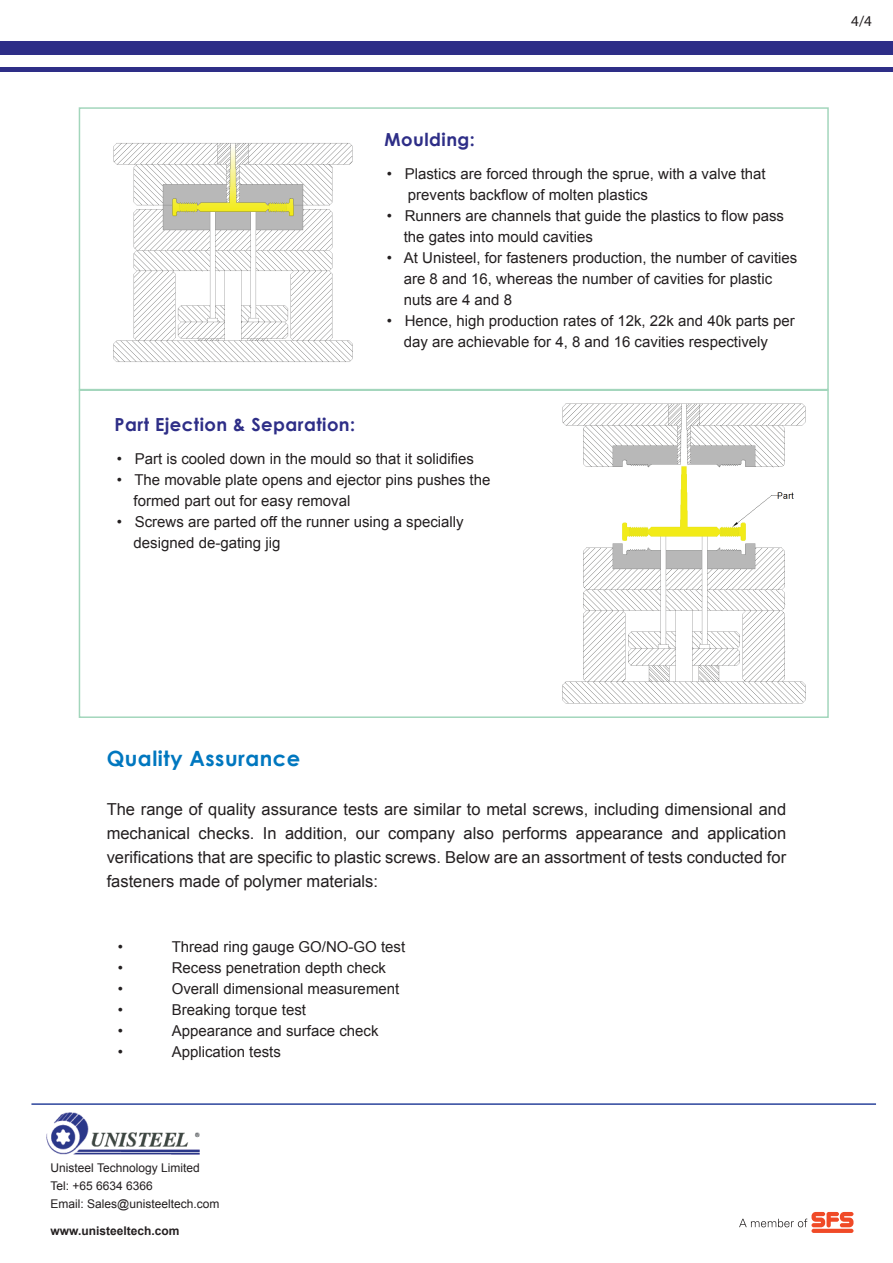
<style>
.page{position:relative;width:893px;height:1263px;background:#fff}
.page>*{position:absolute;margin:0;border:0;box-sizing:border-box;transform-origin:0 0}
.t1{font:700 21px "Century Gothic";letter-spacing:.025em;color:#0077bf}
.t2{font:700 18px "Century Gothic";letter-spacing:.025em;color:#2e2e87}
.t3{font:16.5px/24px "Arial";color:#231f20;text-align:justify}
.t4{font:15px/21px "Arial";color:#231f20}
.t5{font:15px "Myriad Pro";color:#231f20}
.t6{font:12px/18px "Arial";color:#231f20}
.t7{font:700 12px "Arial";color:#231f20}
</style>
<div class="page">
<div style="left:0;top:41px;width:893px;height:31px;background:#2e2e87"></div>
<div style="left:0;top:55px;width:893px;height:12px;background:#fff"></div>
<img style="left:46px;top:1112px;width:154px;height:43px">
<hr style="left:31px;top:1103px;width:845px;height:2px;background:#2c449c">
<hr style="left:811px;top:1229px;width:42px;height:4px;background:#f04a27;border-radius:2px">
<svg style="left:739px;top:1212px;width:114px;height:15px"></svg>
<img style="left:562px;top:403px;width:244px;height:301px">
<img style="left:113px;top:143px;width:240px;height:219px">
<div style="left:79px;top:389px;width:750px;height:329px;border:2px solid #a3d6bc"></div>
<div style="left:79px;top:107px;width:750px;height:283px;border:2px solid #a3d6bc"></div>
<p class="t2" style="left:385px;top:126px;width:92px">Moulding:</p>
<p class="t4" style="left:408px;top:164px;width:359px;text-indent:-21px">• Plastics are forced through the sprue, with a valve that prevents backflow of molten plastics</p>
<p class="t4" style="left:404px;top:206px;width:382px;text-indent:-17px">• Runners are channels that guide the plastics to flow pass the gates into mould cavities</p>
<p class="t4" style="left:404px;top:248px;width:395px;text-indent:-17px">• At Unisteel, for fasteners production, the number of cavities are 8 and 16, whereas the number of cavities for plastic nuts are 4 and 8</p>
<p class="t4" style="left:404px;top:311px;width:393px;text-indent:-17px">• Hence, high production rates of 12k, 22k and 40k parts per day are achievable for 4, 8 and 16 cavities respectively</p>
<p class="t2" style="left:115px;top:410px;width:242px">Part Ejection &amp; Separation:</p>
<p class="t4" style="left:117px;top:448px;width:359px">• Part is cooled down in the mould so that it solidifies</p>
<p class="t4" style="left:134px;top:469px;width:358px;text-indent:-17px">• The movable plate opens and ejector pins pushes the formed part out for easy removal</p>
<p class="t4" style="left:134px;top:511px;width:332px;text-indent:-17px">• Screws are parted off the runner using a specially designed de-gating jig</p>
<p class="t5" style="left:851px;top:12px;width:22px">4/4</p>
<h1 class="t1" style="left:107px;top:743px;width:195px">Quality Assurance</h1>
<p class="t3" style="left:107px;top:797px;width:681px">The range of quality assurance tests are similar to metal screws, including dimensional and mechanical checks. In addition, our company also performs appearance and application verifications that are specific to plastic screws. Below are an assortment of tests conducted for fasteners made of polymer materials:</p>
<p class="t4" style="left:118px;top:937px;width:7px">•</p>
<p class="t4" style="left:172px;top:937px;width:235px">Thread ring gauge GO/NO-GO test</p>
<p class="t4" style="left:118px;top:958px;width:7px">•</p>
<p class="t4" style="left:172px;top:958px;width:216px">Recess penetration depth check</p>
<p class="t4" style="left:118px;top:979px;width:7px">•</p>
<p class="t4" style="left:172px;top:979px;width:229px">Overall dimensional measurement</p>
<p class="t4" style="left:118px;top:1000px;width:7px">•</p>
<p class="t4" style="left:172px;top:1000px;width:136px">Breaking torque test</p>
<p class="t4" style="left:118px;top:1021px;width:7px">•</p>
<p class="t4" style="left:172px;top:1021px;width:208px">Appearance and surface check</p>
<p class="t4" style="left:118px;top:1042px;width:7px">•</p>
<p class="t4" style="left:172px;top:1042px;width:111px">Application tests</p>
<p class="t6" style="left:51px;top:1159px;width:170px">Unisteel Technology Limited<br>Tel: +65 6634 6366<br>Email: Sales@unisteeltech.com</p>
<p class="t7" style="left:51px;top:1222px;width:130px">www.unisteeltech.com</p>
</div>
